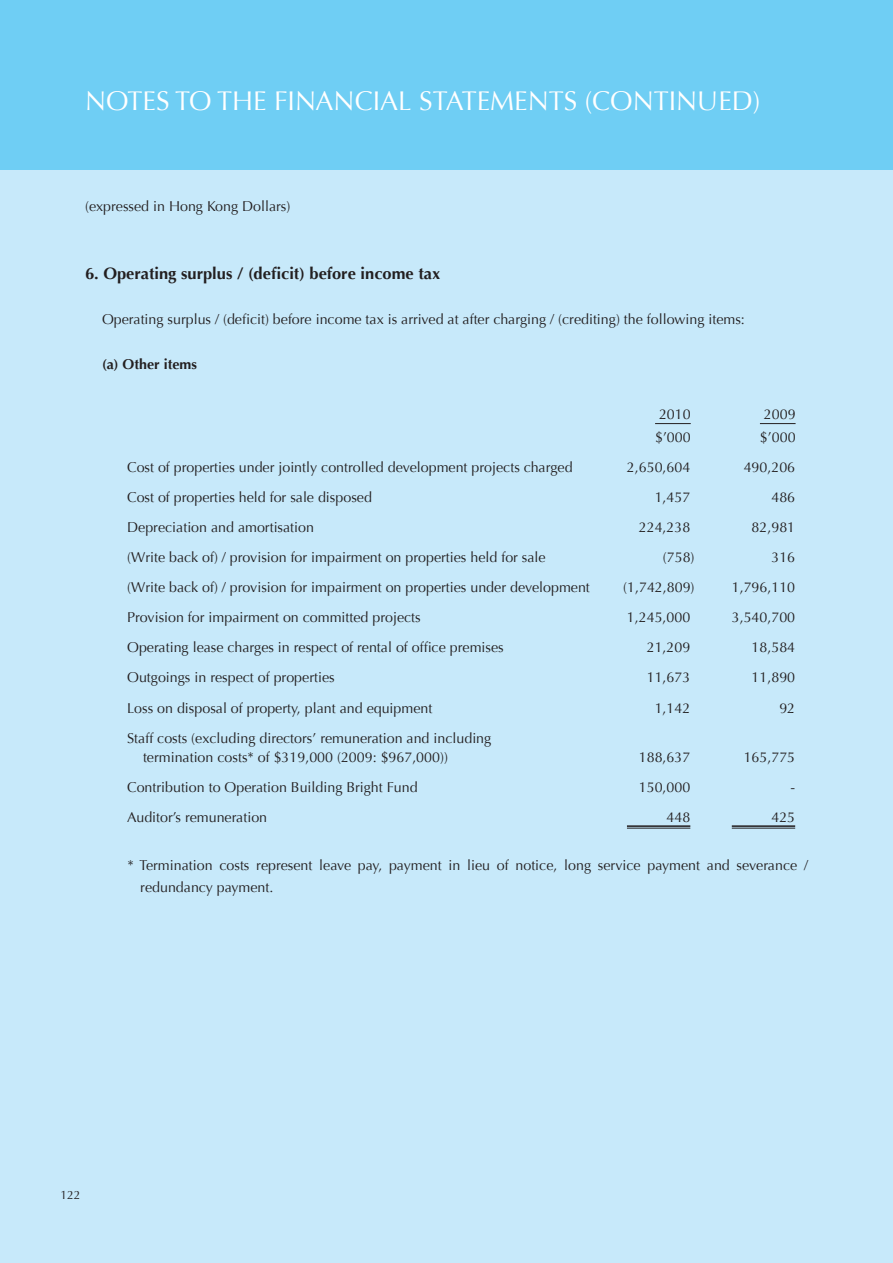
<style>
.page{position:relative;width:893px;height:1263px;background:#fff}
.page>*{position:absolute;margin:0;border:0;box-sizing:border-box;transform-origin:0 0}
.t1{font:27px "Optima";color:#fff}
.t2{font:700 16.5px "Optima";color:#231f20}
.Body_Text_Indent_2{font:14.25px/22.5px "Optima";color:#231f20}
.t3{font:700 14.25px "Optima";color:#231f20}
.t4{font:12px "Optima";color:#231f20}
</style>
<div class="page">
<div style="left:0;top:0;width:893px;height:170px;background:#6fcef4"></div>
<div style="left:0;top:170px;width:893px;height:1093px;background:#c7e9fa"></div>
<hr style="left:655px;top:423px;width:36px;height:1px;background:#231f20">
<hr style="left:760px;top:423px;width:36px;height:1px;background:#231f20">
<hr style="left:627px;top:825px;width:63px;height:2px;background:#231f20">
<hr style="left:627px;top:828px;width:63px;height:1px;background:#231f20">
<hr style="left:732px;top:825px;width:63px;height:2px;background:#231f20">
<hr style="left:732px;top:828px;width:63px;height:1px;background:#231f20">
<p class="t1" style="left:85px;top:85px;width:677px">NOTES TO THE FINANCIAL STATEMENTS (CONTINUED)</p>
<p class="Body_Text_Indent_2" style="left:85px;top:196px;width:207px">(expressed in Hong Kong Dollars)</p>
<p class="t2" style="left:85px;top:264px;width:357px">6. Operating surplus / (deficit) before income tax</p>
<p class="Body_Text_Indent_2" style="left:102px;top:308px;width:644px">Operating surplus / (deficit) before income tax is arrived at after charging / (crediting) the following items:</p>
<p class="t3" style="left:102px;top:356px;width:96px">(a) Other items</p>
<p class="Body_Text_Indent_2" style="left:659px;top:403px;width:33px">2010</p>
<p class="Body_Text_Indent_2" style="left:655px;top:426px;width:37px">$’000</p>
<p class="Body_Text_Indent_2" style="left:764px;top:403px;width:33px">2009</p>
<p class="Body_Text_Indent_2" style="left:760px;top:426px;width:37px">$’000</p>
<p class="Body_Text_Indent_2" style="left:127px;top:456px;width:447px">Cost of properties under jointly controlled development projects charged</p>
<p class="Body_Text_Indent_2" style="left:627px;top:456px;width:65px">2,650,604</p>
<p class="Body_Text_Indent_2" style="left:744px;top:456px;width:53px">490,206</p>
<p class="Body_Text_Indent_2" style="left:127px;top:486px;width:246px">Cost of properties held for sale disposed</p>
<p class="Body_Text_Indent_2" style="left:655px;top:486px;width:37px">1,457</p>
<p class="Body_Text_Indent_2" style="left:771px;top:486px;width:25px">486</p>
<p class="Body_Text_Indent_2" style="left:127px;top:516px;width:188px">Depreciation and amortisation</p>
<p class="Body_Text_Indent_2" style="left:639px;top:516px;width:53px">224,238</p>
<p class="Body_Text_Indent_2" style="left:752px;top:516px;width:45px">82,981</p>
<p class="Body_Text_Indent_2" style="left:127px;top:546px;width:420px">(Write back of) / provision for impairment on properties held for sale</p>
<p class="Body_Text_Indent_2" style="left:663px;top:546px;width:33px">(758)</p>
<p class="Body_Text_Indent_2" style="left:771px;top:546px;width:25px">316</p>
<p class="Body_Text_Indent_2" style="left:127px;top:576px;width:464px">(Write back of) / provision for impairment on properties under development</p>
<p class="Body_Text_Indent_2" style="left:623px;top:576px;width:73px">(1,742,809)</p>
<p class="Body_Text_Indent_2" style="left:732px;top:576px;width:65px">1,796,110</p>
<p class="Body_Text_Indent_2" style="left:127px;top:606px;width:295px">Provision for impairment on committed projects</p>
<p class="Body_Text_Indent_2" style="left:627px;top:606px;width:65px">1,245,000</p>
<p class="Body_Text_Indent_2" style="left:732px;top:606px;width:65px">3,540,700</p>
<p class="Body_Text_Indent_2" style="left:127px;top:636px;width:378px">Operating lease charges in respect of rental of office premises</p>
<p class="Body_Text_Indent_2" style="left:647px;top:636px;width:45px">21,209</p>
<p class="Body_Text_Indent_2" style="left:752px;top:636px;width:45px">18,584</p>
<p class="Body_Text_Indent_2" style="left:127px;top:666px;width:209px">Outgoings in respect of properties</p>
<p class="Body_Text_Indent_2" style="left:647px;top:666px;width:45px">11,673</p>
<p class="Body_Text_Indent_2" style="left:752px;top:666px;width:45px">11,890</p>
<p class="Body_Text_Indent_2" style="left:127px;top:697px;width:307px">Loss on disposal of property, plant and equipment</p>
<p class="Body_Text_Indent_2" style="left:655px;top:697px;width:37px">1,142</p>
<p class="Body_Text_Indent_2" style="left:779px;top:697px;width:17px">92</p>
<p class="Body_Text_Indent_2" style="left:127px;top:727px;width:366px">Staff costs (excluding directors’ remuneration and including</p>
<p class="Body_Text_Indent_2" style="left:143px;top:746px;width:306px">termination costs* of $319,000 (2009: $967,000))</p>
<p class="Body_Text_Indent_2" style="left:639px;top:746px;width:53px">188,637</p>
<p class="Body_Text_Indent_2" style="left:744px;top:746px;width:53px">165,775</p>
<p class="Body_Text_Indent_2" style="left:127px;top:776px;width:292px">Contribution to Operation Building Bright Fund</p>
<p class="Body_Text_Indent_2" style="left:639px;top:776px;width:53px">150,000</p>
<p class="Body_Text_Indent_2" style="left:790px;top:776px;width:6px">-</p>
<p class="Body_Text_Indent_2" style="left:127px;top:806px;width:142px">Auditor’s remuneration</p>
<p class="Body_Text_Indent_2" style="left:667px;top:806px;width:25px">448</p>
<p class="Body_Text_Indent_2" style="left:771px;top:806px;width:25px">425</p>
<p class="Body_Text_Indent_2" style="left:140px;top:854px;width:669px;text-indent:-13px">* Termination costs represent leave pay, payment in lieu of notice, long service payment and severance / redundancy payment.</p>
<p class="t4" style="left:61px;top:1188px;width:22px">122</p>
</div>
